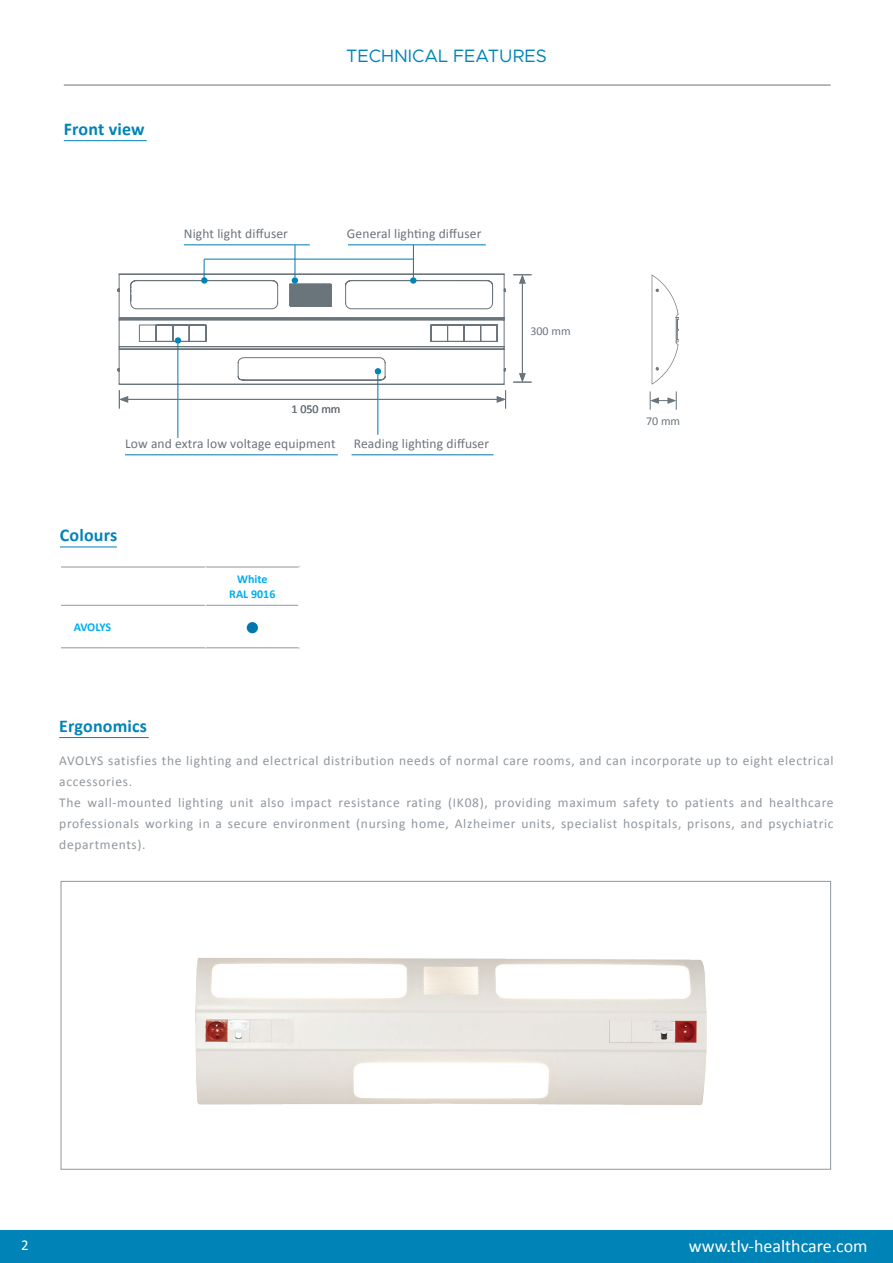
<style>
.page{position:relative;width:893px;height:1263px;background:#fff}
.page>*{position:absolute;margin:0;border:0;box-sizing:border-box;transform-origin:0 0}
.t1{font:700 18px "Calibri";letter-spacing:.01em;color:#0083b6}
.t2{font:18px "Calibri";color:#fff}
.t3{font:18px "Metropolis";color:#0083b6}
.t4{font:15px "Calibri";color:#fff}
.REF__PRODUIT{font:13.5px/21px "Calibri";letter-spacing:.05em;color:#90979d}
.t5{font:13.5px "Calibri";letter-spacing:.01em;color:#6a747b}
.t6{font:700 12px "Calibri";color:#00aeef}
.t7{font:12px "Calibri";color:#6a747b}
</style>
<div class="page">
<div style="left:0;top:1230px;width:893px;height:33px;background:#0083b6"></div>
<hr style="left:64px;top:85px;width:767px;height:1px;background:#6a747b">
<hr style="left:64px;top:140px;width:83px;height:1px;background:#0083b6">
<hr style="left:60px;top:547px;width:57px;height:1px;background:#0083b6">
<hr style="left:61px;top:567px;width:145px;height:1px;background:#90979d">
<hr style="left:206px;top:567px;width:94px;height:1px;background:#90979d">
<hr style="left:61px;top:605px;width:145px;height:1px;background:#90979d">
<hr style="left:206px;top:605px;width:92px;height:1px;background:#90979d">
<hr style="left:61px;top:647px;width:145px;height:1px;background:#90979d">
<hr style="left:206px;top:647px;width:94px;height:1px;background:#90979d">
<hr style="left:205px;top:567px;width:1px;height:38px;background:#fff">
<hr style="left:298px;top:567px;width:2px;height:38px;background:#fff">
<hr style="left:205px;top:605px;width:1px;height:43px;background:#fff">
<hr style="left:298px;top:605px;width:2px;height:43px;background:#fff">
<div style="left:247px;top:622px;width:11px;height:11px;background:#0078ae;border-radius:50%"></div>
<hr style="left:59px;top:737px;width:90px;height:1px;background:#0083b6">
<hr style="left:352px;top:455px;width:141px;height:1px;background:#0078ae">
<hr style="left:378px;top:374px;width:1px;height:61px;background:#0078ae">
<svg style="left:652px;top:275px;width:27px;height:109px"></svg>
<svg style="left:650px;top:391px;width:27px;height:19px"></svg>
<hr style="left:522px;top:281px;width:1px;height:95px;background:#6a747b">
<svg style="left:513px;top:373px;width:18px;height:10px"></svg>
<svg style="left:513px;top:274px;width:18px;height:10px"></svg>
<hr style="left:125px;top:455px;width:213px;height:1px;background:#0078ae">
<hr style="left:178px;top:344px;width:1px;height:94px;background:#0078ae">
<hr style="left:348px;top:245px;width:138px;height:1px;background:#0078ae">
<svg style="left:118px;top:259px;width:388px;height:149px"></svg>
<hr style="left:413px;top:245px;width:1px;height:32px;background:#0078ae">
<div style="left:410px;top:277px;width:6px;height:7px;background:#0083b6;border-radius:50%"></div>
<hr style="left:295px;top:245px;width:1px;height:32px;background:#0078ae">
<div style="left:292px;top:277px;width:6px;height:7px;background:#0083b6;border-radius:50%"></div>
<hr style="left:184px;top:245px;width:126px;height:1px;background:#0078ae">
<img style="left:195px;top:958px;width:512px;height:147px">
<p class="t1" style="left:64px;top:117px;width:82px">Front view</p>
<p class="t3" style="left:346px;top:45px;width:202px">TECHNICAL FEATURES</p>
<p class="t5" style="left:184px;top:225px;width:106px">Night light diffuser</p>
<p class="t5" style="left:347px;top:225px;width:136px">General lighting diffuser</p>
<p class="t7" style="left:292px;top:401px;width:50px">1 050 mm</p>
<p class="t7" style="left:530px;top:323px;width:42px">300 mm</p>
<p class="t5" style="left:125px;top:435px;width:212px">Low and extra low voltage equipment</p>
<p class="t5" style="left:354px;top:435px;width:137px">Reading lighting diffuser</p>
<p class="t1" style="left:60px;top:524px;width:59px">Colours</p>
<p class="t6" style="left:74px;top:619px;width:39px">AVOLYS</p>
<p class="t6" style="left:237px;top:572px;width:32px">White</p>
<p class="t6" style="left:229px;top:586px;width:48px">RAL 9016</p>
<p class="t7" style="left:646px;top:414px;width:36px">70 mm</p>
<p class="t1" style="left:59px;top:714px;width:89px">Ergonomics</p>
<p class="REF__PRODUIT" style="left:59px;top:750px;width:776px">AVOLYS satisfies the lighting and electrical distribution needs of normal care rooms, and can incorporate up to eight electrical accessories.</p>
<p class="REF__PRODUIT" style="left:59px;top:792px;width:776px;text-align:justify">The wall-mounted lighting unit also impact resistance rating (IK08), providing maximum safety to patients and healthcare professionals working in a secure environment (nursing home, Alzheimer units, specialist hospitals, prisons, and psychiatric departments).</p>
<p class="t4" style="left:21px;top:1236px;width:9px">2</p>
<h1 class="t2" style="left:689px;top:1235px;width:180px">www.tlv-healthcare.com</h1>
</div>
